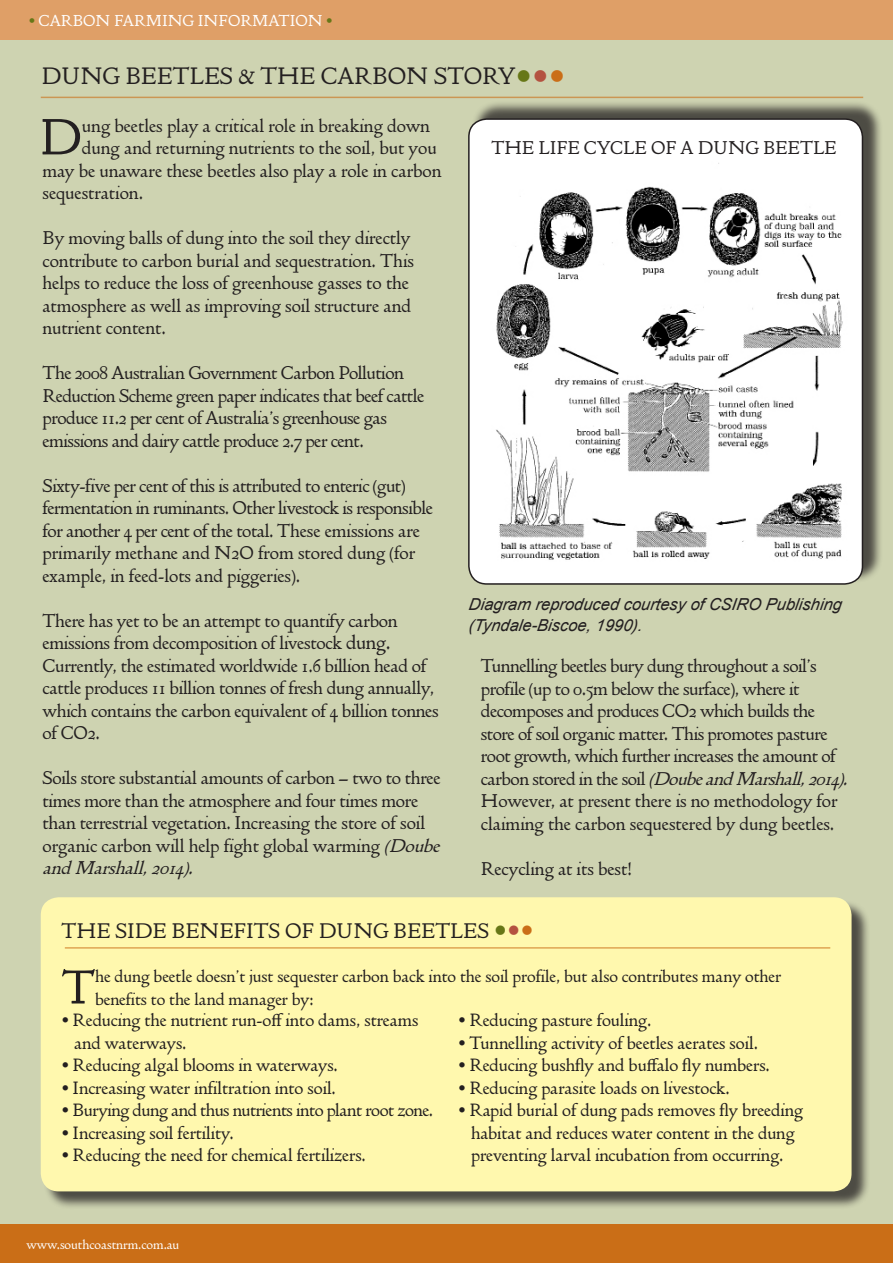
<style>
.page{position:relative;width:893px;height:1263px;background:#fff}
.page>*{position:absolute;margin:0;border:0;box-sizing:border-box;transform-origin:0 0}
.t1{font:57.75px "Doves Type";color:#231f20}
.t2{font:53.7px "Doves Type";color:#231f20}
.t3{font:27px "Doves Type";color:#231f20}
.t4{font:24px "Doves Type";color:#231f20}
.t5{font:21px/22.5px "Doves Type";letter-spacing:-.01em;color:#231f20}
.t6{font:20.25px "Doves Type";color:#231f20}
.t7{font:20.25px "Doves Type";letter-spacing:-.02em;color:#231f20}
.t8{font:19.5px/22.5px "Doves Type";color:#231f20}
.t9{font:18px "Doves Type";color:#fff}
.t10{font:italic 16.5px/21px "Arial";color:#231f20}
.t11{font:15px "Doves Type";color:#fff}
.s1{color:#677717}
.s2{font-size:22.5px}
.s3{font-style:italic}
</style>
<div class="page">
<div style="left:0;top:0;width:893px;height:1227px;background:#ced3b1"></div>
<div style="left:0;top:0;width:893px;height:39px;background:#df9f67"></div>
<div style="left:0;top:1225px;width:893px;height:38px;background:#ca6e17"></div>
<hr style="left:41px;top:97px;width:822px;height:1px;background:#ca6e17">
<hr style="left:892px;top:0;width:1px;height:40px;background:#df9f67">
<div style="left:43px;top:900px;width:827px;height:310px;background:#231f20;opacity:.75"></div>
<div style="left:41px;top:897px;width:810px;height:294px;background:#fff8ae;border-radius:18px"></div>
<hr style="left:65px;top:947px;width:765px;height:2px;background:#ca6e17">
<div style="left:471px;top:101px;width:412px;height:482px;background:#231f20;opacity:.75"></div>
<div style="left:469px;top:119px;width:393px;height:465px;background:#fff;border-radius:18px"></div>
<div style="left:468px;top:118px;width:395px;height:467px;border:2px solid #231f20;border-radius:18px"></div>
<img style="left:496px;top:163px;width:347px;height:397px">
<p class="t9" style="left:29px;top:11px;width:305px"><span class="s1">•</span> CARBON FARMING INFORMATION <span class="s1">•</span></p>
<p class="t3" style="left:41px;top:61px;width:475px">DUNG BEETLES &amp; THE CARBON STORY</p>
<p class="t1" style="left:39px;top:107px;width:44px">D</p>
<p class="t5" style="left:82px;top:115px;width:349px">ung beetles play a critical role in breaking down</p>
<p class="t5" style="left:491px;top:137px;width:347px">THE LIFE CYCLE OF A DUNG BEETLE</p>
<p class="t5" style="left:82px;top:137px;width:356px">dung and returning nutrients to the soil, but you</p>
<p class="t5" style="left:43px;top:160px;width:401px">may be unaware these beetles also play a role in carbon</p>
<p class="t5" style="left:43px;top:182px;width:102px">sequestration.</p>
<p class="t5" style="left:43px;top:227px;width:373px">By moving balls of dung into the soil they directly contribute to carbon burial and sequestration. This helps to reduce the loss of greenhouse gasses to the atmosphere as well as improving soil structure and nutrient content.</p>
<p class="t5" style="left:43px;top:362px;width:383px">The 2008 Australian Government Carbon Pollution Reduction Scheme green paper indicates that beef cattle produce 11.2 per cent of Australia’s greenhouse gas emissions and dairy cattle produce 2.7 per cent.</p>
<p class="t5" style="left:43px;top:475px;width:392px">Sixty-five per cent of this is attributed to enteric (gut) fermentation in ruminants. Other livestock is responsible for another 4 per cent of the total. These emissions are primarily methane and N2O from stored dung (for example, in feed-lots and piggeries).</p>
<p class="t5" style="left:43px;top:610px;width:398px">There has yet to be an attempt to quantify carbon emissions from decomposition of livestock <span class="s2">dung.<br></span>Currently, the estimated worldwide 1.6 billion head of cattle produces 11 billion tonnes of fresh dung annually, which contains the carbon equivalent of 4 billion tonnes of CO2.</p>
<p class="t5" style="left:43px;top:767px;width:405px">Soils store substantial amounts of carbon – two to three times more than the atmosphere and four times more than terrestrial vegetation. Increasing the store of soil organic carbon will help fight global warming <span class="s3">(Doube andMarshall,2014).</span></p>
<p class="t10" style="left:468px;top:594px;width:378px">Diagram reproduced courtesy of CSIRO Publishing (Tyndale-Biscoe, 1990) .</p>
<p class="t5" style="left:481px;top:655px;width:374px">Tunnelling beetles bury dung throughout a soil’s profile (up to 0.5m below the surface), where it decomposes and produces CO2 which builds the store of soil organic matter. This promotes pasture root growth, which further increases the amount of<br>c a r b o n s t o r e d i n t h e s o i l <span class="s3">(DoubeandMarshall,2014).<br></span>However, at present there is no methodology for claiming the carbon sequestered by dung beetles.</p>
<p class="t5" style="left:481px;top:857px;width:153px">Recycling at its best!</p>
<p class="t4" style="left:62px;top:918px;width:429px">THE SIDE BENEFITS OF DUNG BEETLES</p>
<p class="t2" style="left:62px;top:959px;width:35px">T</p>
<p class="t8" style="left:95px;top:966px;width:688px">he dung beetle doesn’t just sequester carbon back into the soil profile, but also contributes many other benefits to the land manager by:</p>
<p class="t6" style="left:62px;top:1009px;width:358px">• Reducing the nutrient run-off into dams, streams</p>
<p class="t6" style="left:74px;top:1032px;width:114px">and waterways.</p>
<p class="t6" style="left:62px;top:1054px;width:277px">• Reducing algal blooms in waterways.</p>
<p class="t6" style="left:62px;top:1077px;width:275px">• Increasing water infiltration into soil.</p>
<p class="t7" style="left:62px;top:1099px;width:373px">• Burying dung and thus nutrients into plant root zone.</p>
<p class="t6" style="left:62px;top:1122px;width:173px">• Increasing soil fertility.</p>
<p class="t6" style="left:62px;top:1144px;width:305px">• Reducing the need for chemical fertilizers.</p>
<p class="t6" style="left:459px;top:1009px;width:194px">• Reducing pasture fouling.</p>
<p class="t6" style="left:459px;top:1032px;width:301px">• Tunnelling activity of beetles aerates soil.</p>
<p class="t6" style="left:459px;top:1054px;width:313px">• Reducing bushfly and buffalo fly numbers.</p>
<p class="t6" style="left:459px;top:1077px;width:272px">• Reducing parasite loads on livestock.</p>
<p class="t6" style="left:459px;top:1099px;width:346px">• Rapid burial of dung pads removes fly breeding</p>
<p class="t6" style="left:471px;top:1122px;width:325px">habitat and reduces water content in the dung</p>
<p class="t6" style="left:471px;top:1144px;width:314px">preventing larval incubation from occurring.</p>
<p class="t11" style="left:26px;top:1236px;width:154px">www.southcoastnrm.com.au</p>
</div>
